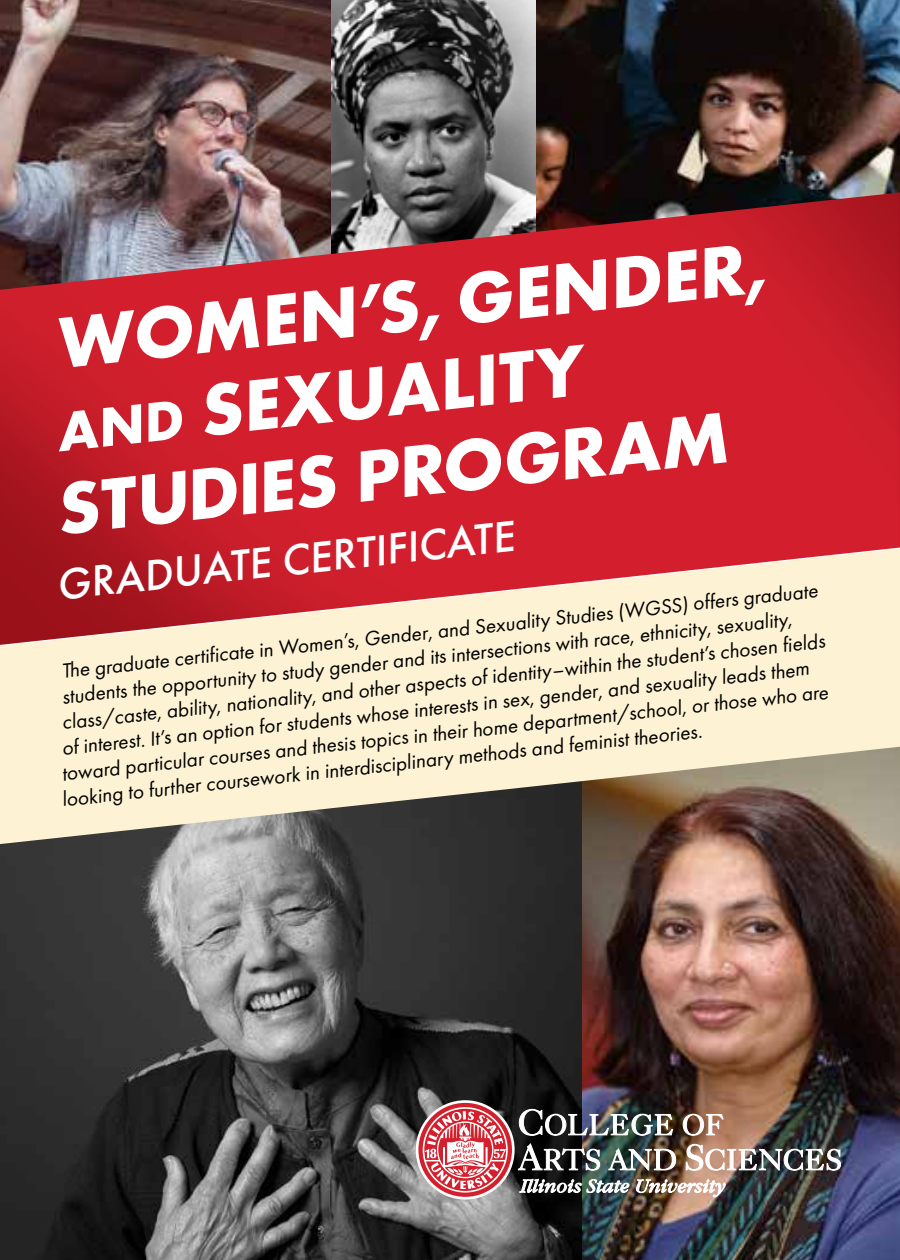
<style>
.page{position:relative;width:900px;height:1260px;background:#fff}
.page>*{position:absolute;margin:0;border:0;box-sizing:border-box;transform-origin:0 0}
.t1{font:700 75px/82.8px "Futura PT";color:#fff}
.t2{font:500 45px "Futura PT";color:#fff}
.t3{font:21.25px "Futura PT";color:#000}
.s1{font-size:57.5px}
</style>
<div class="page">
<img style="left:581px;top:844px;width:319px;height:416px">
<img style="left:0;top:0;width:331px;height:192px">
<img style="left:0;top:844px;width:581px;height:416px">
<img style="left:331px;top:0;width:205px;height:192px">
<img style="left:536px;top:0;width:364px;height:192px">
<img style="left:0;top:192px;width:900px;height:357px">
<svg style="left:0;top:549px;width:900px;height:295px;background:#d9b5a1"></svg>
<svg style="left:520px;top:1179px;width:61px;height:14px"></svg>
<svg style="left:587px;top:1179px;width:42px;height:14px"></svg>
<svg style="left:636px;top:1180px;width:89px;height:17px"></svg>
<img style="left:519px;top:1109px;width:154px;height:27px">
<svg style="left:683px;top:1114px;width:41px;height:22px"></svg>
<svg style="left:518px;top:1143px;width:82px;height:28px"></svg>
<svg style="left:608px;top:1148px;width:68px;height:23px"></svg>
<img style="left:686px;top:1144px;width:155px;height:27px">
<svg style="left:416px;top:1100px;width:99px;height:100px"></svg>
<svg style="left:418px;top:1103px;width:94px;height:94px"></svg>
<h1 class="t1" style="left:34px;top:301px;width:733px;rotate:-6deg">WOMEN’S, GENDER,<br><span class="s1">AND</span> SEXUALITY<br>STUDIES PROGRAM</h1>
<h2 class="t2" style="left:54px;top:557px;width:462px;rotate:-6deg">GRADUATE CERTIFICATE</h2>
<p class="t3" style="left:61px;top:658px;width:762px;rotate:-6deg">The graduate certificate in Women’s, Gender, and Sexuality Studies (WGSS) offers graduate</p>
<p class="t3" style="left:61px;top:683px;width:736px;rotate:-6deg">students the opportunity to study gender and its intersections with race, ethnicity, sexuality,</p>
<p class="t3" style="left:61px;top:709px;width:769px;rotate:-6deg">class/caste, ability, nationality, and other aspects of identity–within the student’s chosen fields</p>
<p class="t3" style="left:61px;top:735px;width:753px;rotate:-6deg">of interest. It’s an option for students whose interests in sex, gender, and sexuality leads them</p>
<p class="t3" style="left:61px;top:760px;width:772px;rotate:-6deg">toward particular courses and thesis topics in their home department/school, or those who are</p>
<p class="t3" style="left:61px;top:786px;width:645px;rotate:-6deg">looking to further coursework in interdisciplinary methods and feminist theories.</p>
</div>
